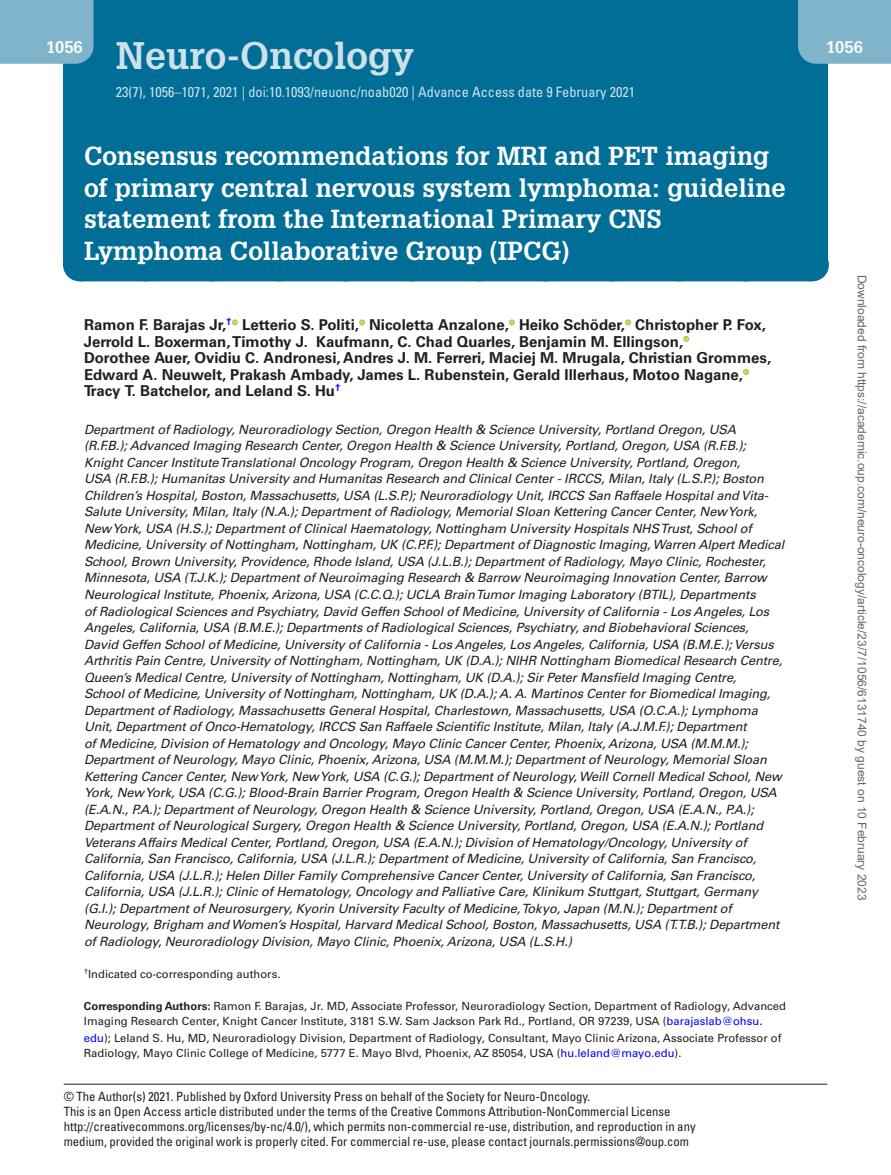
<style>
.page{position:relative;width:891px;height:1175px;background:#fff}
.page>*{position:absolute;margin:0;border:0;box-sizing:border-box;transform-origin:0 0}
.t1{font:700 37.5px "Glypha LT Std";color:#cee0ea}
.t2{font:700 25.5px/31.5px "Glypha LT Std";color:#fff}
.t3{font:700 16.5px "Glypha LT Std";color:#fff}
.t4{font:700 15px/16.5px "Univers LT Std";color:#231f20}
.t5{font:condensed 14.25px "Univers LT Std";color:#cee0ea}
.t6{font:italic 12.75px/16.5px "Univers LT Std";letter-spacing:-.01em;color:#231f20}
.t7{font:condensed 12.75px/15px "Univers LT Std";color:#231f20}
.t8{font:12px "Arial";color:#666}
.t9{font:11.25px/15px "Univers LT Std";color:#231f20}
.s1{font-weight:700}
.s2{color:#00f}
</style>
<div class="page">
<div style="left:63px;top:0;width:765px;height:166px;background:#006e96"></div>
<div style="left:0;top:0;width:94px;height:64px;background:#7fb4ca"></div>
<hr style="left:64px;top:1083px;width:763px;height:1px;background:#231f20">
<div style="left:798px;top:0;width:93px;height:64px;background:#7fb4ca"></div>
<div style="left:63px;top:164px;width:765px;height:102px;background:#006e96"></div>
<div style="left:80px;top:248px;width:732px;height:33px;background:#006e96"></div>
<hr style="left:812px;top:248px;width:1px;height:33px;background:#006e96">
<svg style="left:232px;top:319px;width:6px;height:6px"></svg>
<svg style="left:359px;top:319px;width:6px;height:6px"></svg>
<svg style="left:509px;top:319px;width:6px;height:6px"></svg>
<svg style="left:625px;top:319px;width:6px;height:6px"></svg>
<svg style="left:683px;top:336px;width:6px;height:6px"></svg>
<svg style="left:743px;top:369px;width:6px;height:6px"></svg>
<p class="t3" style="left:46px;top:37px;width:38px">1056</p>
<h1 class="t1" style="left:116px;top:32px;width:299px">Neuro-Oncology</h1>
<p class="t5" style="left:116px;top:83px;width:521px">23(7), 1056–1071, 2021 | doi:10.1093/neuonc/noab020 | Advance Access date 9 February 2021</p>
<h2 class="t2" style="left:84px;top:140px;width:703px">Consensus recommendations for MRI and PET imaging of primary central nervous system lymphoma: guideline statement from the International Primary CNS Lymphoma Collaborative Group (IPCG)</h2>
<p class="t4" style="left:84px;top:317px;width:689px">Ramon F. Barajas Jr,<sup>†</sup> Letterio S. Politi, Nicoletta Anzalone, Heiko Schöder, Christopher P. Fox, Jerrold L. Boxerman, Timothy J. Kaufmann, C. Chad Quarles, Benjamin M. Ellingson,<br>Dorothee Auer, Ovidiu C. Andronesi, Andres J. M. Ferreri, Maciej M. Mrugala, Christian Grommes, Edward A. Neuwelt, Prakash Ambady, James L. Rubenstein, Gerald Illerhaus, Motoo Nagane, Tracy T. Batchelor, and Leland S. Hu<sup>†</sup></p>
<p class="t6" style="left:84px;top:421px;width:702px">Department of Radiology, Neuroradiology Section, Oregon Health &amp; Science University, Portland Oregon, USA<br>(R.F.B.); Advanced Imaging Research Center, Oregon Health &amp; Science University, Portland, Oregon, USA (R.F.B.); Knight Cancer Institute Translational Oncology Program, Oregon Health &amp; Science University, Portland, Oregon,<br>USA (R.F.B.); Humanitas University and Humanitas Research and Clinical Center - IRCCS, Milan, Italy (L.S.P.); Boston Children’s Hospital, Boston, Massachusetts, USA (L.S.P.); Neuroradiology Unit, IRCCS San Raffaele Hospital and Vita-Salute University, Milan, Italy (N.A.); Department of Radiology, Memorial Sloan Kettering Cancer Center, New York, New York, USA (H.S.); Department of Clinical Haematology, Nottingham University Hospitals NHS Trust, School of Medicine, University of Nottingham, Nottingham, UK (C.P.F.); Department of Diagnostic Imaging, Warren Alpert Medical School, Brown University, Providence, Rhode Island, USA (J.L.B.); Department of Radiology, Mayo Clinic, Rochester, Minnesota, USA (T.J.K.); Department of Neuroimaging Research &amp; Barrow Neuroimaging Innovation Center, Barrow Neurological Institute, Phoenix, Arizona, USA (C.C.Q.); UCLA Brain Tumor Imaging Laboratory (BTIL), Departments<br>of Radiological Sciences and Psychiatry, David Geffen School of Medicine, University of California - Los Angeles, Los Angeles, California, USA (B.M.E.); Departments of Radiological Sciences, Psychiatry, and Biobehavioral Sciences, David Geffen School of Medicine, University of California - Los Angeles, Los Angeles, California, USA (B.M.E.); Versus Arthritis Pain Centre, University of Nottingham, Nottingham, UK (D.A.); NIHR Nottingham Biomedical Research Centre, Queen’s Medical Centre, University of Nottingham, Nottingham, UK (D.A.); Sir Peter Mansfield Imaging Centre,<br>School of Medicine, University of Nottingham, Nottingham, UK (D.A.); A. A. Martinos Center for Biomedical Imaging, Department of Radiology, Massachusetts General Hospital, Charlestown, Massachusetts, USA (O.C.A.); Lymphoma Unit, Department of Onco-Hematology, IRCCS San Raffaele Scientific Institute, Milan, Italy (A.J.M.F.); Department<br>of Medicine, Division of Hematology and Oncology, Mayo Clinic Cancer Center, Phoenix, Arizona, USA (M.M.M.); Department of Neurology, Mayo Clinic, Phoenix, Arizona, USA (M.M.M.); Department of Neurology, Memorial Sloan Kettering Cancer Center, New York, New York, USA (C.G.); Department of Neurology, Weill Cornell Medical School, New York, New York, USA (C.G.); Blood-Brain Barrier Program, Oregon Health &amp; Science University, Portland, Oregon, USA (E.A.N., P.A.); Department of Neurology, Oregon Health &amp; Science University, Portland, Oregon, USA (E.A.N., P.A.); Department of Neurological Surgery, Oregon Health &amp; Science University, Portland, Oregon, USA (E.A.N.); Portland Veterans Affairs Medical Center, Portland, Oregon, USA (E.A.N.); Division of Hematology/Oncology, University of California, San Francisco, California, USA (J.L.R.); Department of Medicine, University of California, San Francisco, California, USA (J.L.R.); Helen Diller Family Comprehensive Cancer Center, University of California, San Francisco, California, USA (J.L.R.); Clinic of Hematology, Oncology and Palliative Care, Klinikum Stuttgart, Stuttgart, Germany (G.I.); Department of Neurosurgery, Kyorin University Faculty of Medicine, Tokyo, Japan (M.N.); Department of Neurology, Brigham and Women’s Hospital, Harvard Medical School, Boston, Massachusetts, USA (T.T.B.); Department of Radiology, Neuroradiology Division, Mayo Clinic, Phoenix, Arizona, USA (L.S.H.)</p>
<p class="t9" style="left:84px;top:966px;width:198px"><sup>†</sup>Indicated co-corresponding authors.</p>
<p class="t9" style="left:84px;top:998px;width:703px"><span class="s1">Corresponding Authors:</span> Ramon F. Barajas, Jr. MD, Associate Professor, Neuroradiology Section, Department of Radiology, Advanced<br>Imaging Research Center, Knight Cancer Institute, 3181 S.W. Sam Jackson Park Rd., Portland, OR 97239, USA (<span class="s2">barajaslab@ohsu.</span></p>
<p class="t9" style="left:84px;top:1030px;width:699px"><span class="s2">edu</span>); Leland S. Hu, MD, Neuroradiology Division, Department of Radiology, Consultant, Mayo Clinic Arizona, Associate Professor of<br>Radiology, Mayo Clinic College of Medicine, 5777 E. Mayo Blvd, Phoenix, AZ 85054, USA (<span class="s2">hu.leland@mayo.edu</span>).</p>
<p class="t7" style="left:64px;top:1088px;width:633px">© The Author(s) 2021. Published by Oxford University Press on behalf of the Society for Neuro-Oncology.<br>This is an Open Access article distributed under the terms of the Creative Commons Attribution-NonCommercial License http://creativecommons.org/licenses/by-nc/4.0/), which permits non-commercial re-use, distribution, and reproduction in any medium, provided the original work is properly cited. For commercial re-use, please contact journals.permissions@oup.com</p>
<p class="t3" style="left:826px;top:37px;width:38px">1056</p>
<p class="t8" style="left:866px;top:275px;width:627px;rotate:90deg">Downloaded from https://academic.oup.com/neuro-oncology/article/23/7/1056/6131740 by guest on 10 February 2023</p>
</div>
